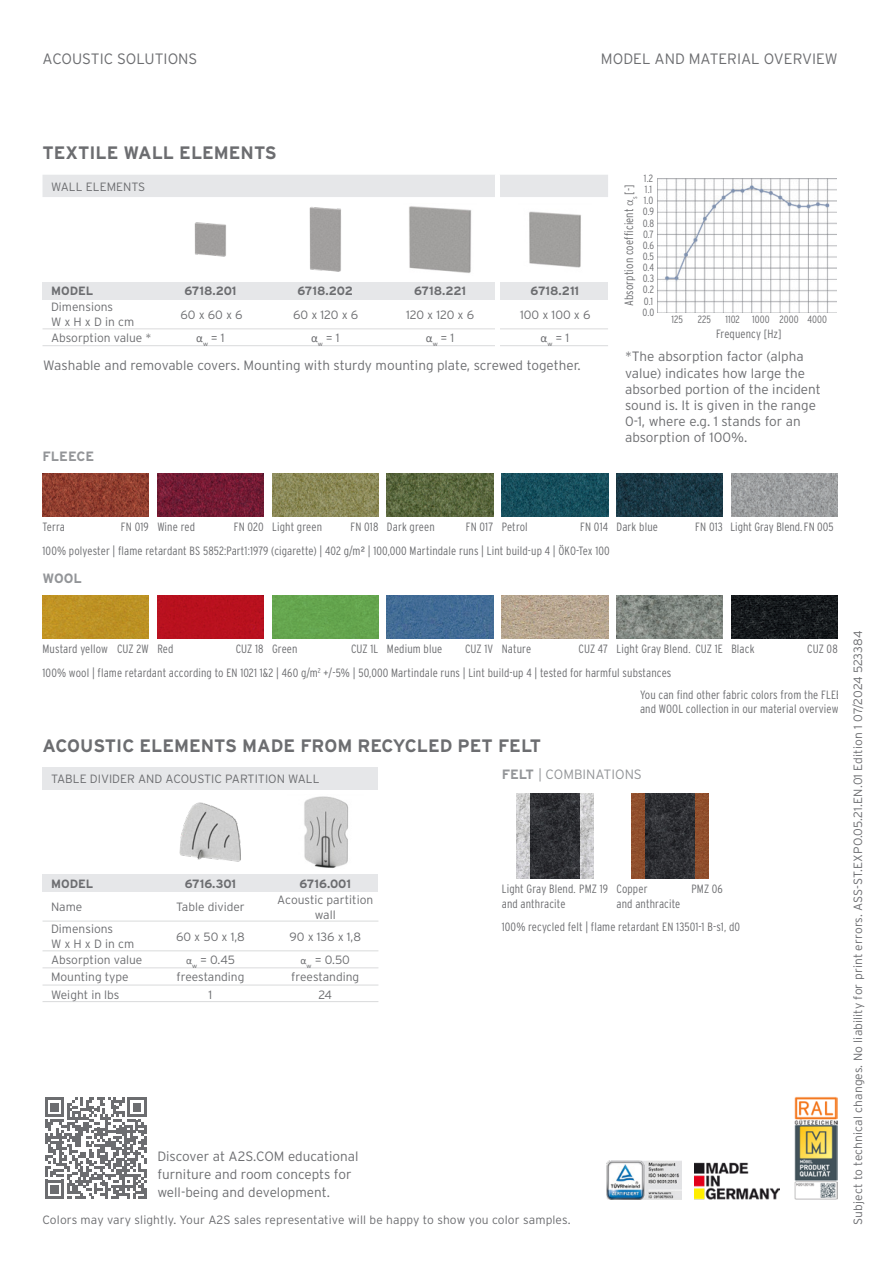
<style>
.page{position:relative;width:893px;height:1263px;background:#fff}
.page>*{position:absolute;margin:0;border:0;box-sizing:border-box;transform-origin:0 0}
.t1{font:700 18px "Interstate";color:#6c6d70}
.t2{font:300 15px "Interstate";color:#6c6d70}
.t3{font:300 13.5px/16.2px "Interstate";color:#6c6d70}
.t4{font:300 13.5px "Interstate";color:#939598}
.t5{font:700 13.5px "Interstate";color:#939598}
.t6{font:300 12px/14.4px "Interstate Condensed";letter-spacing:.01em;color:#6c6d70}
.t7{font:300 12px/14.4px "Interstate";color:#6c6d70;text-align:center}
.t8{font:700 12px "Interstate";color:#6c6d70}
.t9{font:300 10.5px "Interstate Condensed";letter-spacing:.01em;color:#6c6d70}
.s1{font-family:"Calibri"}
.s2{font-family:"Calibri";font-weight:400}
.s3{font-family:"Overpass";font-weight:400}
.s4{font-weight:700}
.s5{font-family:"Calibri";font-weight:400;font-size:10.5px}
</style>
<div class="page">
<img style="left:194px;top:222px;width:32px;height:35px">
<img style="left:409px;top:206px;width:63px;height:67px">
<img style="left:309px;top:207px;width:32px;height:65px">
<img style="left:529px;top:211px;width:52px;height:57px">
<img style="left:179px;top:802px;width:62px;height:60px">
<img style="left:304px;top:796px;width:44px;height:72px">
<img style="left:43px;top:473px;width:106px;height:43px">
<img style="left:157px;top:473px;width:107px;height:43px">
<img style="left:272px;top:473px;width:106px;height:43px">
<img style="left:387px;top:473px;width:106px;height:43px">
<img style="left:502px;top:473px;width:106px;height:43px">
<img style="left:617px;top:473px;width:106px;height:43px">
<img style="left:731px;top:473px;width:107px;height:43px">
<img style="left:43px;top:596px;width:106px;height:42px">
<div style="left:157px;top:596px;width:106px;height:42px;background:#b9111e"></div>
<div style="left:272px;top:596px;width:106px;height:42px;background:#65a54e"></div>
<img style="left:387px;top:596px;width:106px;height:42px">
<img style="left:502px;top:596px;width:106px;height:42px">
<img style="left:617px;top:596px;width:106px;height:42px">
<img style="left:731px;top:596px;width:107px;height:42px">
<img style="left:517px;top:793px;width:76px;height:85px">
<img style="left:632px;top:793px;width:76px;height:85px">
<img style="left:657px;top:178px;width:180px;height:135px">
<img style="left:695px;top:1162px;width:85px;height:37px">
<img style="left:606px;top:1161px;width:76px;height:38px">
<img style="left:794px;top:1096px;width:44px;height:104px">
<div style="left:43px;top:282px;width:565px;height:17px;background:#e6e7e9"></div>
<div style="left:43px;top:875px;width:335px;height:17px;background:#e6e7e9"></div>
<div style="left:43px;top:767px;width:335px;height:23px;background:#e6e7e9"></div>
<hr style="left:43px;top:329px;width:565px;height:1px;background:#939598">
<hr style="left:43px;top:921px;width:335px;height:1px;background:#939598">
<hr style="left:43px;top:345px;width:565px;height:1px;background:#939598">
<hr style="left:43px;top:950px;width:335px;height:1px;background:#939598">
<hr style="left:43px;top:967px;width:335px;height:1px;background:#939598">
<hr style="left:43px;top:985px;width:335px;height:1px;background:#939598">
<hr style="left:43px;top:1001px;width:335px;height:1px;background:#939598">
<div style="left:43px;top:175px;width:565px;height:22px;background:#e6e7e9"></div>
<svg style="left:45px;top:1097px;width:101px;height:102px"></svg>
<div style="left:495px;top:175px;width:5px;height:176px;background:#fff"></div>
<p class="t2" style="left:43px;top:50px;width:156px">ACOUSTIC SOLUTIONS</p>
<p class="t2" style="left:601px;top:50px;width:238px">MODEL AND MATERIAL OVERVIEW</p>
<h1 class="t1" style="left:43px;top:143px;width:236px">TEXTILE WALL ELEMENTS</h1>
<p class="t9" style="left:644px;top:172px;width:11px">1.2</p>
<p class="t7" style="left:51px;top:179px;width:96px">WALL ELEMENTS</p>
<p class="t6" style="left:621px;top:306px;width:123px;rotate:-90deg">Absorption coefficient <span class="s1">α</span><sub>s</sub> [-]</p>
<p class="t7" style="left:51px;top:179px;width:61px">CATEGORY</p>
<p class="t9" style="left:645px;top:184px;width:9px">1.1</p>
<p class="t9" style="left:644px;top:195px;width:11px">1.0</p>
<p class="t9" style="left:643px;top:206px;width:13px">0.9</p>
<p class="t9" style="left:643px;top:217px;width:13px">0.8</p>
<p class="t9" style="left:643px;top:228px;width:12px">0.7</p>
<p class="t9" style="left:643px;top:239px;width:13px">0.6</p>
<p class="t9" style="left:643px;top:250px;width:13px">0.5</p>
<p class="t9" style="left:643px;top:261px;width:13px">0.4</p>
<p class="t9" style="left:643px;top:273px;width:13px">0.3</p>
<p class="t9" style="left:643px;top:284px;width:13px">0.2</p>
<p class="t8" style="left:51px;top:284px;width:44px">MODEL</p>
<p class="t8" style="left:184px;top:284px;width:54px">6718.201</p>
<p class="t8" style="left:298px;top:284px;width:57px">6718.202</p>
<p class="t8" style="left:414px;top:284px;width:53px">6718.221</p>
<p class="t8" style="left:531px;top:284px;width:50px">6718.211</p>
<p class="t9" style="left:644px;top:295px;width:11px">0.1</p>
<p class="t7" style="left:51px;top:300px;width:85px;text-align:left">Dimensions<br>W x H x D in cm</p>
<p class="t9" style="left:643px;top:306px;width:13px">0.0</p>
<p class="t7" style="left:181px;top:307px;width:64px">60 x 60 x 6</p>
<p class="t7" style="left:293px;top:307px;width:67px">60 x 120 x 6</p>
<p class="t7" style="left:406px;top:303px;width:70px;line-height:23.2px">120 x 120 x 6 <span class="s2">α</span><sub>w</sub> = 1</p>
<p class="t7" style="left:520px;top:303px;width:72px;line-height:23.2px">100 x 100 x 6 <span class="s2">α</span><sub>w</sub> = 1</p>
<p class="t7" style="left:51px;top:331px;width:102px">Absorption value *</p>
<p class="t7" style="left:196px;top:331px;width:30px"><span class="s2">α</span><sub>w</sub> = 1</p>
<p class="t7" style="left:311px;top:331px;width:30px"><span class="s2">α</span><sub>w</sub> = 1</p>
<p class="t9" style="left:671px;top:314px;width:13px">125</p>
<p class="t9" style="left:698px;top:314px;width:15px">225</p>
<p class="t9" style="left:725px;top:314px;width:103px">1102 1000 2000 4000</p>
<p class="t6" style="left:716px;top:327px;width:67px">Frequency [Hz]</p>
<p class="t3" style="left:43px;top:357px;width:539px">Washable and removable covers. Mounting with sturdy mounting plate, screwed together.</p>
<p class="t5" style="left:43px;top:448px;width:53px">FLEECE</p>
<p class="t3" style="left:625px;top:348px;width:197px">*The absorption factor (alpha value) indicates how large the absorbed portion of the incident sound is. It is given in the range<br>0-1, where e.g. 1 stands for an absorption of 100%.</p>
<p class="t6" style="left:43px;top:519px;width:24px">Terra</p>
<p class="t6" style="left:121px;top:519px;width:76px">FN 019 Wine red</p>
<p class="t6" style="left:234px;top:519px;width:90px">FN 020 Light green</p>
<p class="t6" style="left:350px;top:519px;width:86px">FN 018 Dark green</p>
<p class="t6" style="left:466px;top:519px;width:64px">FN 017 Petrol</p>
<p class="t6" style="left:580px;top:519px;width:79px">FN 014 Dark blue</p>
<p class="t6" style="left:695px;top:519px;width:140px">FN 013 Light Gray Blend. FN 005</p>
<p class="t6" style="left:43px;top:543px;width:569px">100% polyester | flame retardant BS 5852:Part1:1979 (cigarette) | 402 g/m<span class="s3">2</span> | 100,000 Martindale runs | Lint build-up 4 | ÖKO-Tex 100</p>
<p class="t5" style="left:43px;top:571px;width:41px">WOOL</p>
<p class="t7" style="left:851px;top:1225px;width:595px;rotate:-90deg">Subject to technical changes. No liability for print errors. ASS-ST.EXPO.05.21.EN.01 Edition 1 07/2024 523384</p>
<p class="t6" style="left:43px;top:641px;width:132px">Mustard yellow CUZ 2W Red</p>
<p class="t6" style="left:236px;top:641px;width:63px">CUZ 18 Green</p>
<p class="t6" style="left:351px;top:641px;width:93px">CUZ 1L Medium blue</p>
<p class="t6" style="left:465px;top:641px;width:68px">CUZ 1V Nature</p>
<p class="t6" style="left:578px;top:641px;width:178px">CUZ 47 Light Gray Blend. CUZ 1E Black</p>
<p class="t6" style="left:807px;top:641px;width:32px">CUZ 08</p>
<p class="t6" style="left:43px;top:666px;width:630px">100% wool | flame retardant according to EN 1021 1&amp;2 | 460 g/m<sup>2</sup> +/-5% | 50,000 Martindale runs | Lint build-up 4 | tested for harmful substances</p>
<p class="t6" style="left:640px;top:687px;width:213px">You can find other fabric colors from the FLEECE and WOOL collection in our material overview.</p>
<h1 class="t1" style="left:43px;top:735px;width:500px">ACOUSTIC ELEMENTS MADE FROM RECYCLED PET FELT</h1>
<p class="t4" style="left:502px;top:766px;width:142px"><span class="s4">FELT</span> | COMBINATIONS</p>
<p class="t7" style="left:51px;top:772px;width:270px">TABLE DIVIDER AND ACOUSTIC PARTITION WALL</p>
<p class="t8" style="left:51px;top:877px;width:44px">MODEL</p>
<p class="t8" style="left:185px;top:877px;width:53px">6716.301</p>
<p class="t8" style="left:299px;top:877px;width:53px">6716.001</p>
<p class="t6" style="left:502px;top:882px;width:108px">Light Gray Blend. PMZ 19 and anthracite</p>
<p class="t6" style="left:617px;top:882px;width:32px">Copper</p>
<p class="t6" style="left:691px;top:882px;width:33px">PMZ 06</p>
<p class="t7" style="left:277px;top:893px;width:97px">Acoustic partition wall</p>
<p class="t6" style="left:617px;top:896px;width:65px">and anthracite</p>
<p class="t7" style="left:176px;top:900px;width:70px">Table divider</p>
<p class="t7" style="left:51px;top:900px;width:33px">Name</p>
<p class="t6" style="left:502px;top:919px;width:240px">100% recycled felt | flame retardant EN 13501-1 B-s1, d0</p>
<p class="t7" style="left:51px;top:922px;width:85px;text-align:left">Dimensions<br>W x H x D in cm</p>
<p class="t7" style="left:51px;top:951px;width:93px;line-height:17.2px;text-align:left">Absorption value<br>Mounting type<br>Weight in lbs</p>
<p class="t7" style="left:289px;top:924px;width:73px;line-height:23.5px">90 x 136 x 1,8 <span class="s5">α</span><sub>w</sub> = 0.50</p>
<p class="t7" style="left:291px;top:968px;width:69px;line-height:17.4px">freestanding<br>24</p>
<p class="t7" style="left:176px;top:925px;width:70px;line-height:23.5px">60 x 50 x 1,8 <span class="s5">α</span><sub>w</sub> = 0.45</p>
<p class="t7" style="left:176px;top:968px;width:69px;line-height:17.4px">freestanding<br>1</p>
<p class="t3" style="left:157px;top:1147px;width:203px;line-height:18px">Discover at A2S.COM educational furniture and room concepts for well-being and development.</p>
<p class="t7" style="left:43px;top:1212px;width:530px">Colors may vary slightly. Your A2S sales representative will be happy to show you color samples.</p>
</div>
